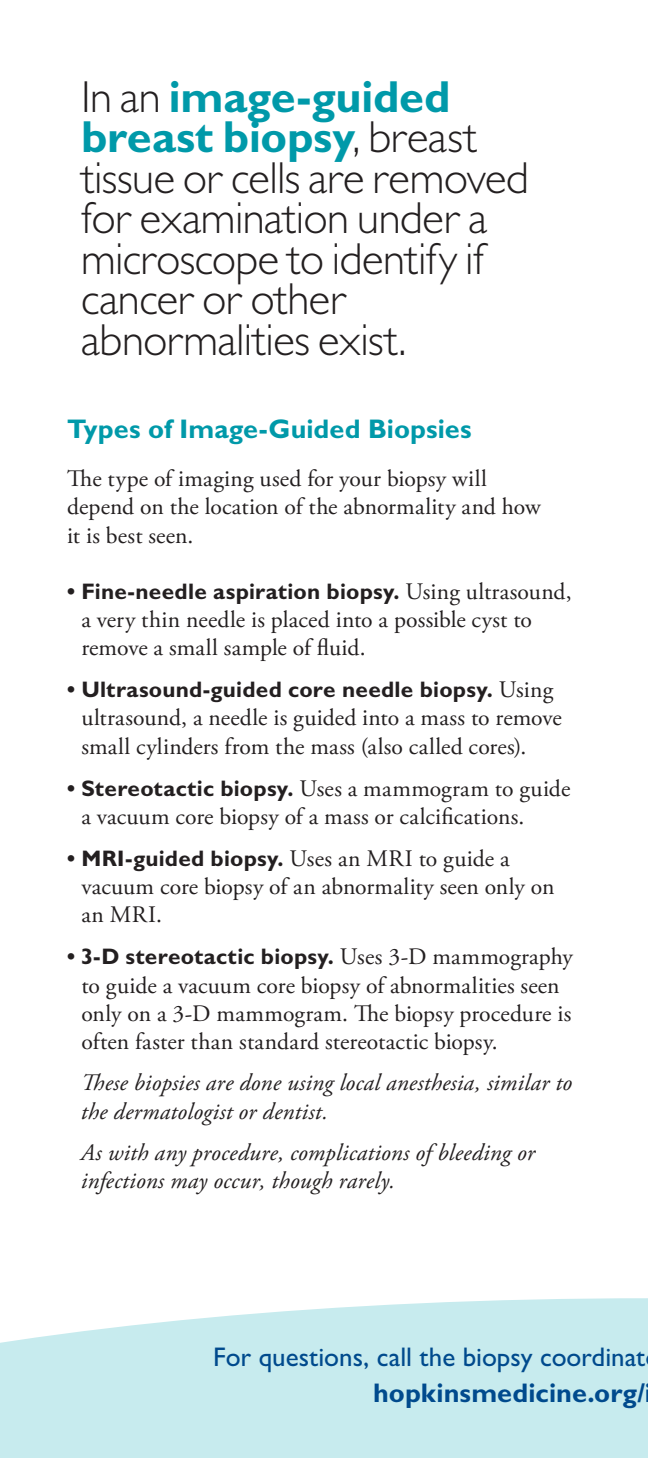
<style>
.page{position:relative;width:648px;height:1458px;background:#fff}
.page>*{position:absolute;margin:0;border:0;box-sizing:border-box;transform-origin:0 0}
.H20_Light{font:300 45px/40.5px "Gill Sans MT Std";letter-spacing:-.01em;color:#231f20}
.H12_Gill_bold{font:500 27px "Gill Sans MT Std";color:#004a8d}
.H12_Gill_bold-2{font:700 27px "Gill Sans MT Std";color:#0099a9}
.H12_Gill_bold-3{font:700 27px "Gill Sans MT Std";color:#004a8d}
.T10_5-master{font:23.62px/28.1px "Adobe Garamond Pro";letter-spacing:.005em;color:#231f20}
.T10_5_SA{font:23.62px/28.1px "Adobe Garamond Pro";letter-spacing:.01em;color:#231f20}
.T10_5-master-2{font:italic 23.62px/28.1px "Adobe Garamond Pro";letter-spacing:.01em;color:#231f20}
.T10_5_SA-2{font:700 22.5px "Gill Sans MT Std";letter-spacing:.01em;color:#231f20}
.T10_5-master-3{font:700 22.5px "Gill Sans MT Std";letter-spacing:.01em;color:#231f20}
.s1{font-weight:700;color:#0099a9}
.s2{font-family:"Adobe Garamond Pro";font-weight:400;font-size:23.62px}
.s3{font-family:"Gill Sans MT Std";font-weight:700;font-size:22.5px}
</style>
<div class="page">
<svg style="left:0;top:1298px;width:648px;height:160px;background:#ccecef"></svg>
<p class="H20_Light" style="left:81px;top:76px;width:450px">In an <span class="s1">image-guided breast biopsy</span>, breast tissue or cells are removed for examination under a microscope to identify if cancer or other abnormalities exist.</p>
<p class="H12_Gill_bold-2" style="left:67px;top:412px;width:406px">Types of Image-Guided Biopsies</p>
<p class="T10_5-master" style="left:67px;top:466px;width:475px">The type of imaging used for your biopsy will depend on the location of the abnormality and how it is best seen.</p>
<p class="T10_5_SA-2" style="left:67px;top:577px;width:506px">• Fine-needle aspiration biopsy. <span class="s2">Using ultrasound,</span></p>
<p class="T10_5_SA" style="left:81px;top:606px;width:452px">a very thin needle is placed into a possible cyst to remove a small sample of fluid.</p>
<p class="T10_5_SA-2" style="left:67px;top:676px;width:487px">• Ultrasound-guided core needle biopsy. <span class="s2">Using</span></p>
<p class="T10_5_SA" style="left:81px;top:705px;width:482px">ultrasound, a needle is guided into a mass to remove small cylinders from the mass (also called cores).</p>
<p class="T10_5_SA" style="left:81px;top:775px;width:490px;text-indent:-14px"><span class="s3">• Stereotactic biopsy.</span> Uses a mammogram to guide a vacuum core biopsy of a mass or calcifications.</p>
<p class="T10_5-master-3" style="left:67px;top:845px;width:444px">• MRI-guided biopsy. <span class="s2">Uses an MRI to guide a</span></p>
<p class="T10_5-master" style="left:81px;top:873px;width:474px">vacuum core biopsy of an abnormality seen only on an MRI.</p>
<p class="T10_5-master-3" style="left:67px;top:943px;width:507px">• 3-D stereotactic biopsy. <span class="s2">Uses 3-D mammography</span></p>
<p class="T10_5-master" style="left:81px;top:972px;width:491px">to guide a vacuum core biopsy of abnormalities seen only on a 3-D mammogram. The biopsy procedure is often faster than standard stereotactic biopsy.</p>
<p class="T10_5-master-2" style="left:81px;top:1070px;width:493px">These biopsies are done using local anesthesia, similar to the dermatologist or dentist.</p>
<p class="T10_5-master-2" style="left:81px;top:1139px;width:456px">As with any procedure, complications of bleeding or infections may occur, though rarely.</p>
<p class="H12_Gill_bold" style="left:213px;top:1340px;width:434px">For questions, call the biopsy coordinat</p>
<p class="H12_Gill_bold-3" style="left:373px;top:1376px;width:273px">hopkinsmedicine.org/</p>
</div>
